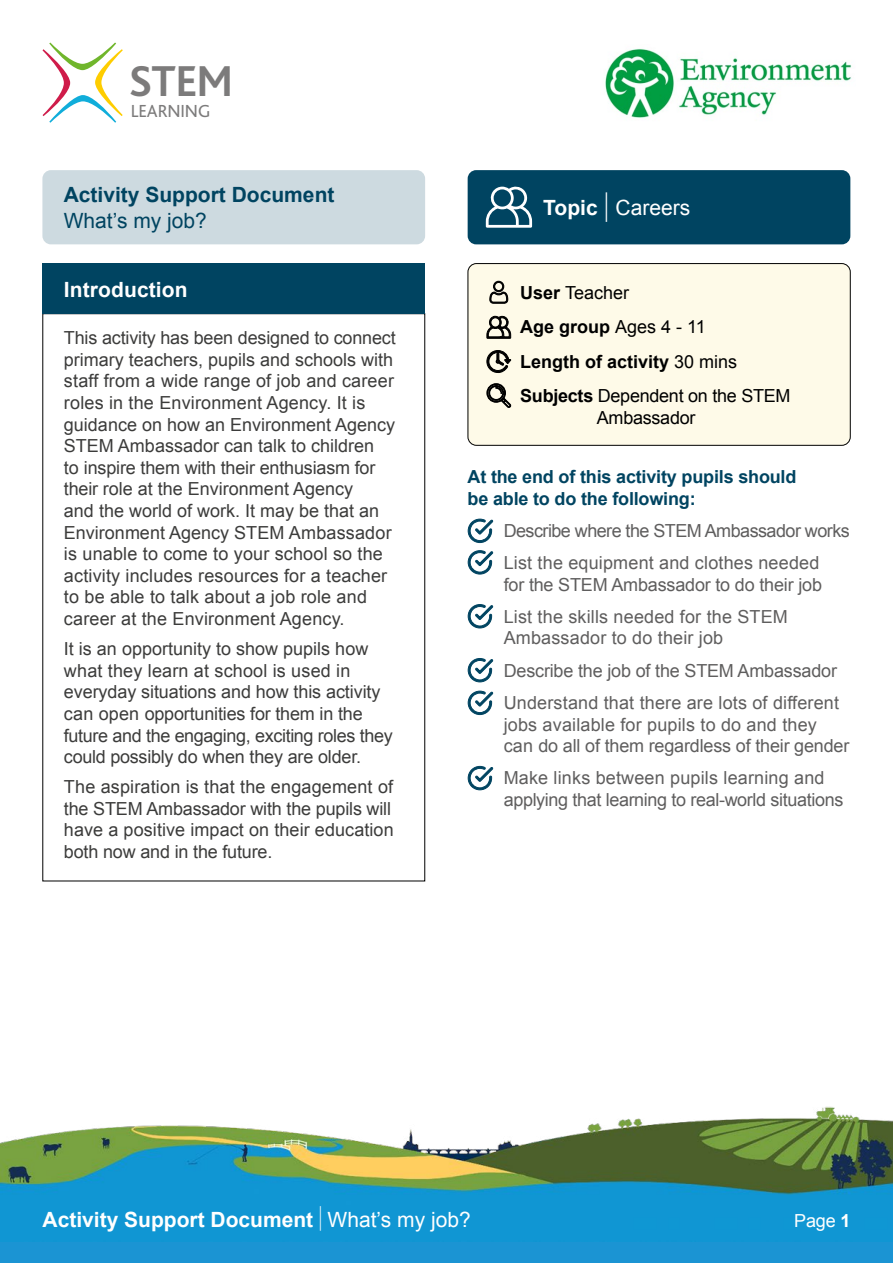
<style>
.page{position:relative;width:893px;height:1263px;background:#fff}
.page>*{position:absolute;margin:0;border:0;box-sizing:border-box;transform-origin:0 0}
.t1{font:700 45.15px "Bliss";color:#7c7b7b}
.t2{font:700 21px "Arial";color:#fff}
.t3{font:700 21px "Arial";color:#004461}
.t4{font:21px "Arial";color:#fff}
.t5{font:21px "Arial";color:#004461}
.t6{font:18.3px "Bliss";letter-spacing:-.005em;color:#7c7b7b}
.t7{font:18px/21.6px "Arial";color:#3c3c3b}
.t8{font:18px/32.2px "Arial";letter-spacing:.01em;color:#5f5e5e}
.t9{font:18px/34.3px "Arial";letter-spacing:-.015em;color:#000}
.t10{font:18px/21.6px "Arial";letter-spacing:-.02em;color:#5f5e5e}
.t11{font:18px/32.2px "Arial";letter-spacing:-.03em;color:#5f5e5e}
.t12{font:18px/32.2px "Arial";letter-spacing:-.01em;color:#5f5e5e}
.t13{font:700 18px/21.6px "Arial";letter-spacing:-.01em;color:#004461}
.t14{font:18px "Arial";color:#fff}
.s1{font-weight:700}
.s2{font-size:31.5px}
.s3{font-weight:400;font-size:26.25px}
.s4{font-weight:400}
</style>
<div class="page">
<div style="left:0;top:1184px;width:893px;height:79px;background:#1b94d3"></div>
<img style="left:0;top:1106px;width:893px;height:136px">
<svg style="left:43px;top:43px;width:80px;height:80px"></svg>
<img style="left:605px;top:49px;width:247px;height:69px">
<div style="left:42px;top:170px;width:383px;height:74px;background:#cddae0;border-radius:9px"></div>
<div style="left:468px;top:263px;width:382px;height:182px;background:#fefae8;border-radius:9px"></div>
<div style="left:468px;top:263px;width:382px;height:182px;border:1px solid #000;border-radius:9px"></div>
<svg style="left:467px;top:519px;width:27px;height:24px"></svg>
<svg style="left:467px;top:550px;width:27px;height:25px"></svg>
<svg style="left:467px;top:658px;width:27px;height:25px"></svg>
<svg style="left:467px;top:604px;width:27px;height:25px"></svg>
<svg style="left:467px;top:691px;width:27px;height:24px"></svg>
<svg style="left:467px;top:766px;width:27px;height:24px"></svg>
<svg style="left:486px;top:350px;width:25px;height:23px"></svg>
<svg style="left:486px;top:383px;width:25px;height:25px"></svg>
<svg style="left:486px;top:315px;width:25px;height:24px"></svg>
<div style="left:42px;top:263px;width:383px;height:51px;background:#004461"></div>
<svg style="left:489px;top:281px;width:19px;height:23px"></svg>
<div style="left:468px;top:170px;width:382px;height:74px;background:#004461;border-radius:9px"></div>
<svg style="left:486px;top:186px;width:46px;height:42px"></svg>
<h1 class="t1" style="left:129px;top:58px;width:105px">STEM</h1>
<p class="t6" style="left:131px;top:102px;width:81px">LEARNING</p>
<p class="t3" style="left:64px;top:181px;width:272px">Activity Support Document</p>
<p class="t5" style="left:64px;top:206px;width:145px">What’s my job?</p>
<p class="t2" style="left:64px;top:275px;width:125px">Introduction</p>
<p class="t7" style="left:64px;top:327px;width:333px">This activity has been designed to connect primary teachers, pupils and schools with staff from a wide range of job and career roles in the Environment Agency. It is guidance on how an Environment Agency STEM Ambassador can talk to children<br>to inspire them with their enthusiasm for their role at the Environment Agency<br>and the world of work. It may be that an Environment Agency STEM Ambassador is unable to come to your school so the activity includes resources for a teacher to be able to talk about a job role and career at the Environment Agency.</p>
<p class="t7" style="left:64px;top:638px;width:330px">It is an opportunity to show pupils how what they learn at school is used in everyday situations and how this activity can open opportunities for them in the future and the engaging, exciting roles they could possibly do when they are older.</p>
<p class="t7" style="left:64px;top:776px;width:331px">The aspiration is that the engagement of the STEM Ambassador with the pupils will have a positive impact on their education both now and in the future.</p>
<p class="t4" style="left:543px;top:194px;width:148px"><span class="s1">Topic</span> <span class="s2">|</span> Careers</p>
<p class="t9" style="left:520px;top:276px;width:272px"><span class="s1">User</span> Teacher<br><span class="s1">Age group</span> Ages 4 - 11<br><span class="s1">Length of activity</span> 30 mins<br><span class="s1">Subjects</span> Dependent on the STEM</p>
<p class="t9" style="left:597px;top:400px;width:100px">Ambassador</p>
<p class="t13" style="left:468px;top:466px;width:330px">At the end of this activity pupils should be able to do the following:</p>
<p class="t11" style="left:504px;top:514px;width:348px">Describe where the STEM Ambassador works<br>List the equipment and clothes needed</p>
<p class="t12" style="left:504px;top:568px;width:320px">for the STEM Ambassador to do their job<br>List the skills needed for the STEM</p>
<p class="t8" style="left:504px;top:622px;width:337px">Ambassador to do their job<br>Describe the job of the STEM Ambassador<br>Understand that there are lots of different</p>
<p class="t8" style="left:504px;top:714px;width:347px;line-height:21.6px">jobs available for pupils to do and they can do all of them regardless of their gender</p>
<p class="t10" style="left:504px;top:767px;width:341px">Make links between pupils learning and applying that learning to real-world situations</p>
<p class="t2" style="left:43px;top:1205px;width:430px">Activity Support Document <span class="s3">|</span> <span class="s4">What’s my job?</span></p>
<p class="t14" style="left:794px;top:1209px;width:58px">Page <span class="s1">1</span></p>
</div>
